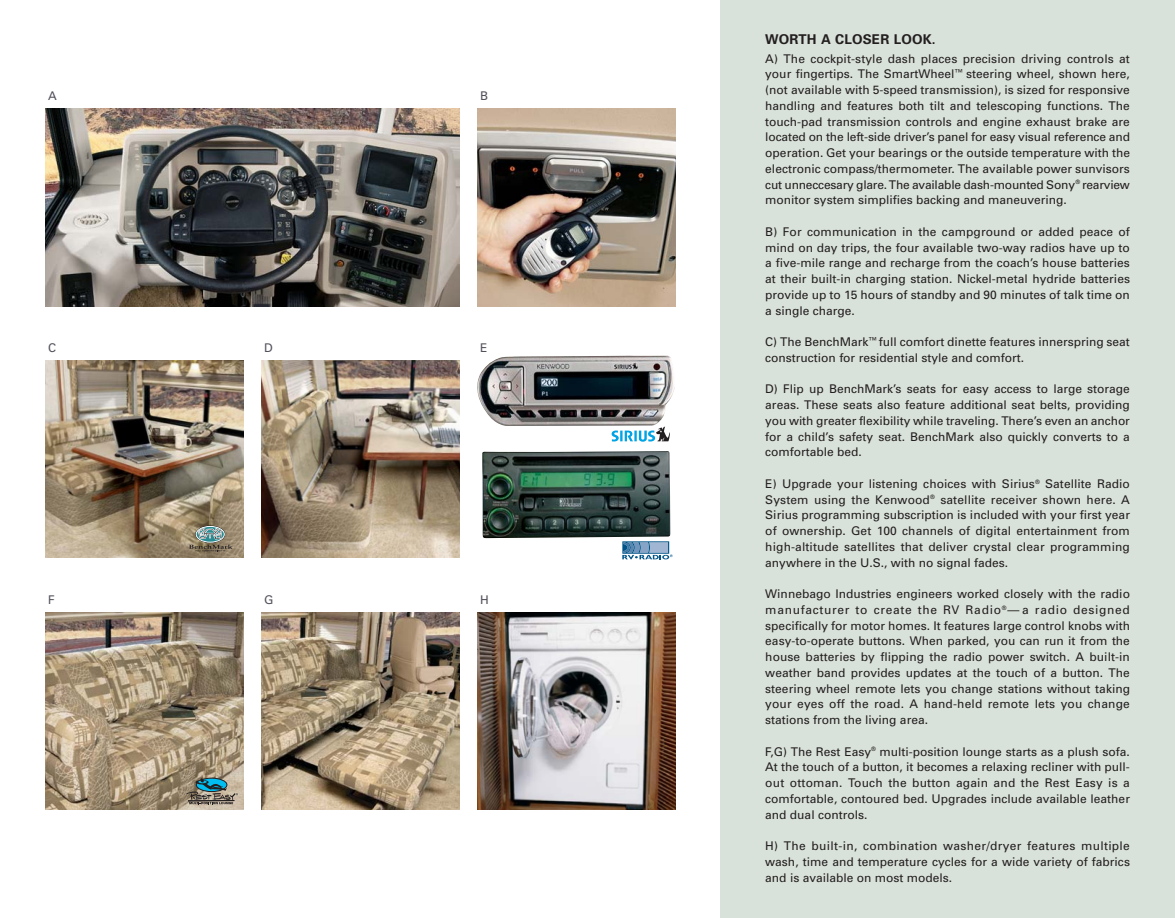
<style>
.page{position:relative;width:1175px;height:918px;background:#fff}
.page>*{position:absolute;margin:0;border:0;box-sizing:border-box;transform-origin:0 0}
.t1{font:700 13.5px "Univers";letter-spacing:.01em;color:#231f20}
.t2{font:12px/15.8px "Univers";color:#231f20;text-align:justify}
.t3{font:12px "Univers";color:#52515b}
</style>
<div class="page">
<div style="left:720px;top:0;width:454px;height:918px;background:#d9e2da"></div>
<img style="left:45px;top:360px;width:198px;height:198px">
<img style="left:477px;top:356px;width:198px;height:70px">
<img style="left:261px;top:360px;width:198px;height:198px">
<img style="left:45px;top:109px;width:414px;height:198px">
<img style="left:477px;top:109px;width:198px;height:198px">
<img style="left:45px;top:612px;width:198px;height:198px">
<img style="left:261px;top:612px;width:198px;height:198px">
<img style="left:477px;top:612px;width:198px;height:198px">
<div style="left:195px;top:526px;width:30px;height:17px;border:2px solid #231f20;border-radius:50%"></div>
<div style="left:196px;top:526px;width:28px;height:16px;border:1px solid #fff;border-radius:50%"></div>
<svg style="left:189px;top:528px;width:45px;height:23px"></svg>
<svg style="left:186px;top:778px;width:52px;height:26px"></svg>
<img style="left:482px;top:451px;width:188px;height:87px">
<svg style="left:622px;top:541px;width:50px;height:18px"></svg>
<svg style="left:611px;top:427px;width:59px;height:15px"></svg>
<p class="t3" style="left:48px;top:91px;width:10px">A</p>
<p class="t3" style="left:480px;top:91px;width:10px">B</p>
<p class="t3" style="left:48px;top:343px;width:10px">C</p>
<p class="t3" style="left:264px;top:343px;width:10px">D</p>
<p class="t3" style="left:480px;top:343px;width:9px">E</p>
<p class="t3" style="left:48px;top:595px;width:8px">F</p>
<p class="t3" style="left:264px;top:595px;width:11px">G</p>
<p class="t3" style="left:480px;top:595px;width:10px">H</p>
<p class="t1" style="left:765px;top:34px;width:172px">WORTH A CLOSER LOOK.</p>
<p class="t2" style="left:765px;top:52px;width:366px">A) The cockpit-style dash places precision driving controls at your fingertips. The SmartWheel<sup>™</sup> steering wheel, shown here, (not available with 5-speed transmission), is sized for responsive handling and features both tilt and telescoping functions. The touch-pad transmission controls and engine exhaust brake are located on the left-side driver’s panel for easy visual reference and operation. Get your bearings or the outside temperature with the electronic compass/thermometer. The available power sunvisors cut unneccesary glare.The available dash-mounted Sony<sup>®</sup> rearview monitor system simplifies backing and maneuvering.</p>
<p class="t2" style="left:765px;top:225px;width:366px">B) For communication in the campground or added peace of mind on day trips, the four available two-way radios have up to a five-mile range and recharge from the coach’s house batteries at their built-in charging station. Nickel-metal hydride batteries provide up to 15 hours of standby and 90 minutes of talk time on a single charge.</p>
<p class="t2" style="left:765px;top:335px;width:366px">C) The BenchMark<sup>™</sup> full comfort dinette features innerspring seat construction for residential style and comfort.</p>
<p class="t2" style="left:765px;top:382px;width:366px">D) Flip up BenchMark’s seats for easy access to large storage areas. These seats also feature additional seat belts, providing you with greater flexibility while traveling. There’s even an anchor for a child’s safety seat. BenchMark also quickly converts to a comfortable bed.</p>
<p class="t2" style="left:765px;top:477px;width:366px">E) Upgrade your listening choices with Sirius<sup>®</sup> Satellite Radio System using the Kenwood<sup>®</sup> satellite receiver shown here. A Sirius programming subscription is included with your first year of ownership. Get 100 channels of digital entertainment from high-altitude satellites that deliver crystal clear programming anywhere in the U.S., with no signal fades.</p>
<p class="t2" style="left:765px;top:587px;width:366px">Winnebago Industries engineers worked closely with the radio manufacturer to create the RV Radio<sup>®</sup>— a radio designed specifically for motor homes. It features large control knobs with easy-to-operate buttons. When parked, you can run it from the house batteries by flipping the radio power switch. A built-in weather band provides updates at the touch of a button. The steering wheel remote lets you change stations without taking your eyes off the road. A hand-held remote lets you change stations from the living area.</p>
<p class="t2" style="left:765px;top:745px;width:366px">F,G) The Rest Easy<sup>®</sup> multi-position lounge starts as a plush sofa.<br>At the touch of a button, it becomes a relaxing recliner with pull&shy;out ottoman. Touch the button again and the Rest Easy is a comfortable, contoured bed. Upgrades include available leather and dual controls.</p>
<p class="t2" style="left:765px;top:839px;width:366px">H) The built-in, combination washer/dryer features multiple wash, time and temperature cycles for a wide variety of fabrics and is available on most models.</p>
</div>
